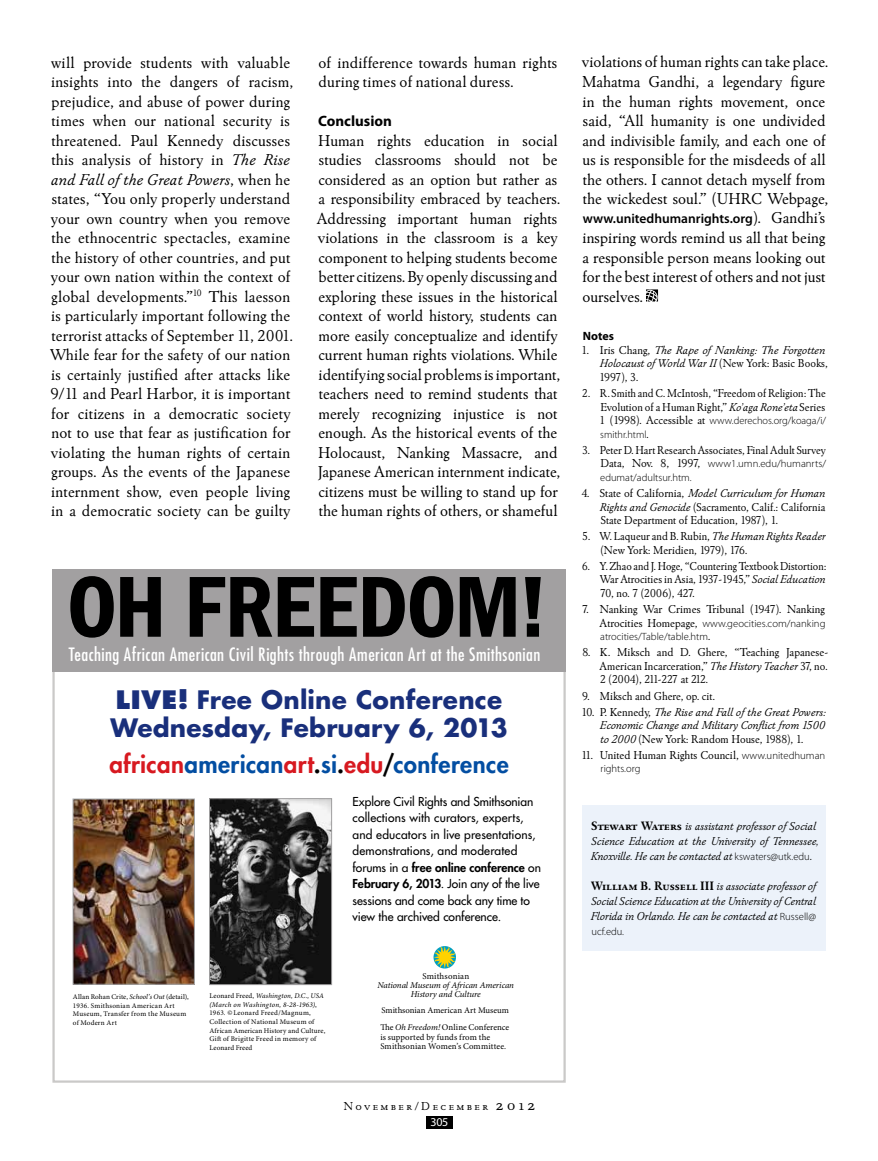
<style>
.page{position:relative;width:878px;height:1161px;background:#fff}
.page>*{position:absolute;margin:0;border:0;box-sizing:border-box;transform-origin:0 0}
.t1{font:600 condensed 89.55px "Franklin Gothic";letter-spacing:-.015em;color:#000}
.t2{font:700 24.75px/28.5px "Futura";letter-spacing:.01em;color:#192f7b}
.t3{font:800 24px "Futura";letter-spacing:.015em;color:#034ea2}
.t4{font:condensed 17.85px "Futura";letter-spacing:.025em;color:#fff}
.t5{font:16.5px/19.5px "Winchester New ITC";color:#000}
.t6{font:700 15px "Myriad Pro";color:#000}
.t7{font:600 13.5px "Myriad Pro";color:#000}
.t8{font:12px/13.5px "Winchester New ITC";color:#000;text-align:justify}
.t9{font:12px/16.5px "Futura";color:#000}
.t10{font:italic 12px/13.5px "Winchester New ITC";color:#000}
.t11{font:12px/13.5px "Winchester New ITC";color:#000;text-align:right;scale:.95 1}
.t12{font:12px/15px "Winchester New ITC Book Italic OS";color:#000;text-align:justify;scale:.96 1}
.t13{font:12px/15px "Winchester New ITC Book Italic OS";color:#000}
.t14{font:12px/13.5px "Winchester New ITC";color:#000;text-align:justify;scale:.94 1}
.t15{font:12px/13.5px "Winchester New ITC";color:#000;scale:.96 1}
.t16{font:12px "Winchester New ITC Book SC";letter-spacing:.205em;color:#000}
.t17{font:700 12px "Myriad Pro";color:#000}
.t18{font:12px "Myriad Pro";color:#fff}
.t19{font:300 10.5px/13.5px "Myriad Pro";color:#000}
.t20{font:italic 8.85px/8.9px "Minion Pro";letter-spacing:-.01em;color:#000;text-align:center}
.t21{font:8.85px "Minion Pro";letter-spacing:.015em;color:#000}
.t22{font:8.7px/9.8px "Minion Pro";letter-spacing:.005em;color:#000}
.t23{font:7.2px/8.7px "Minion Pro";letter-spacing:.025em;color:#000}
.t24{font:italic 6.6px/6.6px "Minion Pro";letter-spacing:-.01em;color:#000;text-align:center}
.t25{font:6.6px "Minion Pro";letter-spacing:.015em;color:#000}
.s1{font-style:italic}
.s2{font-weight:800}
.s3{color:#d71920}
.s4{color:#000}
.s5{font-size:16.5px}
.s6{font-family:"Winchester New ITC";font-weight:400;font-size:16.5px}
.s7{font-style:normal}
.s8{font-family:"Winchester New ITC";font-weight:400;font-size:12px}
.s9{font-family:"Myriad Pro";font-weight:300;font-size:10.5px}
.s10{font-family:"Winchester New ITC Bold SC";font-size:12.75px}
</style>
<div class="page">
<div style="left:426px;top:1117px;width:26px;height:12px;background:#000"></div>
<div style="left:52px;top:570px;width:513px;height:102px;background:#a2a0a1"></div>
<img style="left:211px;top:800px;width:119px;height:183px">
<div style="left:209px;top:798px;width:123px;height:187px;border:1px solid #a09fa0"></div>
<img style="left:75px;top:801px;width:118px;height:182px">
<div style="left:73px;top:799px;width:122px;height:186px;border:1px solid #a7a9ac"></div>
<svg style="left:433px;top:946px;width:23px;height:23px"></svg>
<svg style="left:646px;top:289px;width:12px;height:13px"></svg>
<div style="left:582px;top:805px;width:243px;height:145px;background:#ecf2fa"></div>
<p class="t5" style="left:50px;top:52px;width:244px">will provide students with valuable insights into the dangers of racism, prejudice, and abuse of power during times when our national security is threatened. Paul Kennedy discusses this analysis of history in <span class="s1">The Rise and Fall of the Great Powers</span>, when he states, “You only properly understand your own country when you remove the ethnocentric spectacles, examine the history of other countries, and put your own nation within the context of global developments.”<sup>10</sup> This laesson is particularly important following the terrorist attacks of September 11, 2001.<br>While fear for the safety of our nation is certainly justified after attacks like 9/11 and Pearl Harbor, it is important for citizens in a democratic society not to use that fear as justification for violating the human rights of certain groups. As the events of the Japanese internment show, even people living in a democratic society can be guilty</p>
<p class="t5" style="left:318px;top:52px;width:240px">of indifference towards human rights during times of national duress.</p>
<p class="t6" style="left:318px;top:113px;width:75px">Conclusion</p>
<p class="t5" style="left:317px;top:130px;width:245px">Human rights education in social studies classrooms should not be considered as an option but rather as a responsibility embraced by teachers.<br>Addressing important human rights violations in the classroom is a key component to helping students become better citizens. By openly discussing and exploring these issues in the historical context of world history, students can more easily conceptualize and identify current human rights violations. While identifying social problems is important, teachers need to remind students that merely recognizing injustice is not enough. As the historical events of the Holocaust, Nanking Massacre, and Japanese American internment indicate, citizens must be willing to stand up for the human rights of others, or shameful</p>
<h1 class="t1" style="left:67px;top:547px;width:483px">OH FREEDOM!</h1>
<p class="t4" style="left:69px;top:643px;width:473px">Teaching African American Civil Rights through American Art at the Smithsonian</p>
<h2 class="t2" style="left:110px;top:685px;width:399px"><span class="s2">LIVE!</span> Free Online Conference<br>Wednesday, February 6, 2013</h2>
<h3 class="t3" style="left:109px;top:749px;width:401px"><span class="s3">african</span>american<span class="s3">art</span><span class="s4">.</span>si<span class="s4">.</span><span class="s3">edu</span><span class="s4">/</span>conference</h3>
<p class="t23" style="left:73px;top:993px;width:117px">Allan Rohan Crite, <span class="s1">School’s Out</span> (detail),<br>1936. Smithsonian American Art<br>Museum, Transfer from the Museum of Modern Art</p>
<p class="t23" style="left:209px;top:992px;width:117px">Leonard Freed, <span class="s1">Washington, D.C., USA (March on Washington, 8-28-1963)</span>,<br>1963. © Leonard Freed/Magnum,<br>Collection of National Museum of<br>African American History and Culture,<br>Gift of Brigitte Freed in memory of<br>Leonard Freed</p>
<p class="t9" style="left:352px;top:793px;width:190px">Explore Civil Rights and Smithsonian collections with curators, experts, and educators in live presentations, demonstrations, and moderated forums in a <span class="s2">free online conference</span> on <span class="s2">February 6, 2013</span>. Join any of the live sessions and come back any time to view the archived conference.</p>
<p class="t25" style="left:427px;top:969px;width:36px">Smithsonian</p>
<p class="t24" style="left:394px;top:977px;width:103px">National Museum of African American<br>History and Culture</p>
<p class="t22" style="left:381px;top:1006px;width:129px">Smithsonian American Art Museum</p>
<p class="t21" style="left:422px;top:971px;width:48px">Smithsonian</p>
<p class="t20" style="left:377px;top:981px;width:138px">National Museum of African American<br>History and Culture</p>
<p class="t22" style="left:380px;top:1023px;width:130px">The <span class="s1">Oh Freedom!</span> Online Conference is supported by funds from the<br>Smithsonian Women’s Committee.</p>
<p class="t16" style="left:344px;top:1099px;width:193px">November/December <span class="s5">2012</span></p>
<p class="t18" style="left:430px;top:1116px;width:19px">305</p>
<p class="t5" style="left:582px;top:52px;width:248px">violations of human rights can take place.<br>Mahatma Gandhi, a legendary figure in the human rights movement, once said, “All humanity is one undivided and indivisible family, and each one of us is responsible for the misdeeds of all the others. I cannot detach myself from the wickedest soul.” (UHRC Webpage,</p>
<p class="t7" style="left:582px;top:210px;width:244px">www.unitedhumanrights.org<span class="s6">). Gandhi’s</span></p>
<p class="t5" style="left:582px;top:228px;width:244px;text-align:justify">inspiring words remind us all that being a responsible person means looking out for the best interest of others and not just ourselves.</p>
<p class="t17" style="left:583px;top:330px;width:33px">Notes</p>
<p class="t10" style="left:599px;top:343px;width:230px;text-indent:-18px"><span class="s7">1. Iris Chang,</span> The Rape of Nanking: The Forgotten<br>Holocaust of World War II <span class="s7">(New York: Basic Books,<br>1997), 3.</span></p>
<p class="t11" style="left:582px;top:386px;width:258px">2. R. Smith and C. McIntosh, “Freedom of Religion: The<br>Evolution of a Human Right,” <span class="s1">Ko’aga Rone’eta</span> Series</p>
<p class="t19" style="left:599px;top:414px;width:228px"><span class="s8">1 (1998). Accessible at</span> www.derechos.org/koaga/i/ smithr.html<span class="s8">.</span></p>
<p class="t11" style="left:582px;top:443px;width:258px">3. Peter D. Hart Research Associates, Final Adult Survey</p>
<p class="t19" style="left:600px;top:457px;width:227px"><span class="s8">Data, Nov. 8, 1997,</span> www1.umn.edu/humanrts/ edumat/adultsur.htm.</p>
<p class="t8" style="left:599px;top:486px;width:227px;text-indent:-18px">4. State of California, <span class="s1">Model Curriculum for Human Rights and Genocide</span> (Sacramento, Calif.: California State Department of Education, 1987), 1.</p>
<p class="t15" style="left:600px;top:529px;width:236px;text-indent:-18px">5. W. Laqueur and B. Rubin, <span class="s1">The Human Rights Reader </span>(New York: Meridien, 1979), 176.</p>
<p class="t14" style="left:600px;top:559px;width:242px;text-indent:-18px">6. Y.Zhao and J. Hoge, “Countering Textbook Distortion:<br>War Atrocities in Asia, 1937-1945,” <span class="s1">Social Education </span>70, no. 7 (2006), 427.</p>
<p class="t8" style="left:582px;top:602px;width:244px">7. Nanking War Crimes Tribunal (1947). Nanking</p>
<p class="t19" style="left:599px;top:617px;width:227px"><span class="s8">Atrocities Homepage,</span> www.geocities.com/nanking atrocities/Table/table.htm<span class="s8">.</span></p>
<p class="t8" style="left:599px;top:645px;width:230px;text-indent:-17px">8. K. Miksch and D. Ghere, “Teaching Japanese-American Incarceration,” <span class="s1">The History Teacher</span> 37, no.<br>2 (2004), 211-227 at 212.</p>
<p class="t8" style="left:582px;top:689px;width:134px">9. Miksch and Ghere, op. cit.</p>
<p class="t10" style="left:599px;top:705px;width:228px;text-align:justify;text-indent:-18px"><span class="s7">10. P. Kennedy,</span> The Rise and Fall of the Great Powers:<br>Economic Change and Military Conflict from 1500 to 2000 <span class="s7">(New York: Random House, 1988), 1.</span></p>
<p class="t8" style="left:581px;top:748px;width:245px">11. United Human Rights Council, <span class="s9">www.unitedhuman</span></p>
<p class="t19" style="left:600px;top:762px;width:41px">rights.org</p>
<p class="t13" style="left:590px;top:818px;width:229px"><span class="s10">Stewart Waters</span> is assistant professor of Social<br>Science Education at the University of Tennessee,<br>Knoxville. He can be contacted at <span class="s9">kswaters@utk.edu</span>.</p>
<p class="t12" style="left:590px;top:878px;width:236px"><span class="s10">William B. Russell III</span> is associate professor of Social Science Education at the University of Central Florida in Orlando. He can be contacted at <span class="s9">Russell@</span></p>
<p class="t19" style="left:591px;top:925px;width:34px">ucf.edu.</p>
</div>
